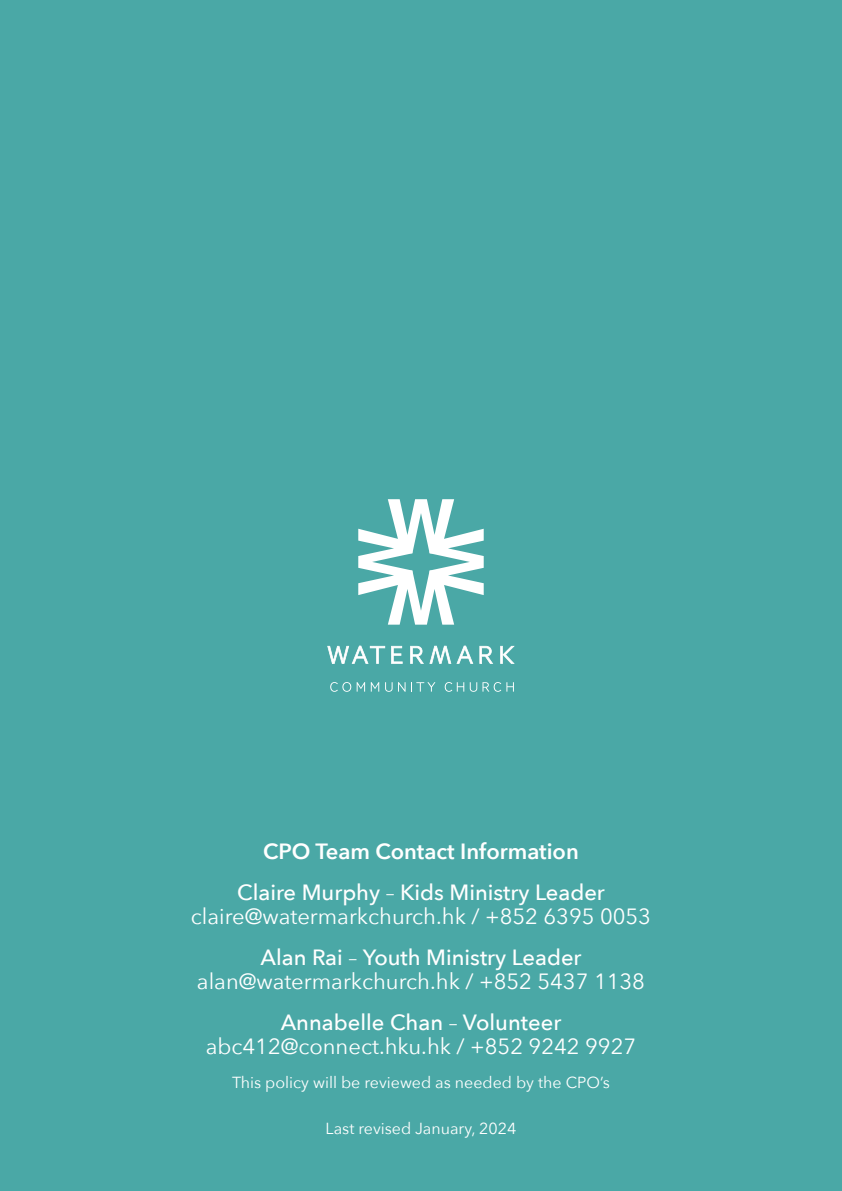
<style>
.page{position:relative;width:842px;height:1191px;background:#4aa8a6}
.page>*{position:absolute;margin:0;border:0;box-sizing:border-box;transform-origin:0 0}
.t1{font:22px/41px "Avenir Next";color:#fff;text-align:center}
.t2{font:500 22px/41px "Avenir Next";color:#fff;text-align:center}
.t3{font:16px "Avenir Next";color:#fff}
.s1{font-weight:600}
.s2{font-weight:400}
.s3{font-weight:500}
</style>
<div class="page">
<svg style="left:358px;top:499px;width:126px;height:125px"></svg>
<svg style="left:330px;top:682px;width:21px;height:10px"></svg>
<svg style="left:357px;top:682px;width:8px;height:9px"></svg>
<svg style="left:371px;top:682px;width:8px;height:9px"></svg>
<svg style="left:385px;top:682px;width:50px;height:10px"></svg>
<svg style="left:445px;top:682px;width:19px;height:10px"></svg>
<svg style="left:470px;top:682px;width:44px;height:10px"></svg>
<svg style="left:327px;top:645px;width:58px;height:19px"></svg>
<svg style="left:391px;top:646px;width:12px;height:18px"></svg>
<svg style="left:479px;top:646px;width:14px;height:18px"></svg>
<svg style="left:500px;top:646px;width:15px;height:18px"></svg>
<svg style="left:410px;top:645px;width:63px;height:19px"></svg>
<p class="t2" style="left:237px;top:830px;width:369px"><span class="s1">CPO Team Contact Information<br></span>Claire Murphy <span class="s2">–</span> Kids Ministry Leader</p>
<p class="t1" style="left:191px;top:894px;width:462px">claire@watermarkchurch.hk / +852 6395 0053<br><span class="s3">Alan Rai</span> – <span class="s3">Youth Ministry Leader</span></p>
<p class="t1" style="left:197px;top:959px;width:450px">alan@watermarkchurch.hk / +852 5437 1138<br><span class="s3">Annabelle Chan</span> – <span class="s3">Volunteer</span></p>
<p class="t1" style="left:206px;top:1024px;width:432px">abc412@connect.hku.hk / +852 9242 9927</p>
<p class="t3" style="left:232px;top:1069px;width:379px">This policy will be reviewed as needed by the CPO’s</p>
<p class="t3" style="left:326px;top:1115px;width:192px">Last revised January, 2024</p>
</div>
